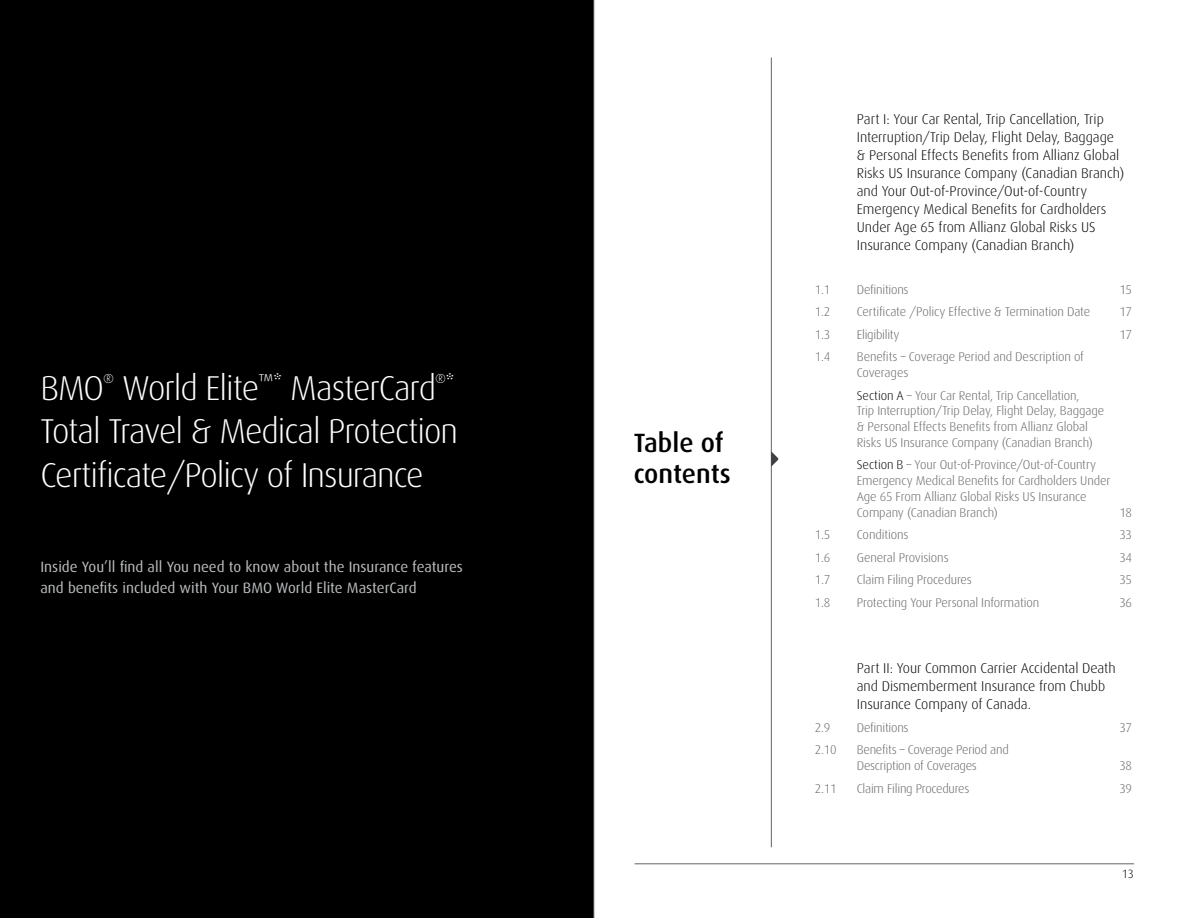
<style>
.page{position:relative;width:1188px;height:918px;background:#fff}
.page>*{position:absolute;margin:0;border:0;box-sizing:border-box;transform-origin:0 0}
.t1{font:300 34.5px/43.5px "Dax";letter-spacing:-.03em;color:#fff}
.t2{font:500 26.55px/31.8px "Dax";color:#000}
.t3{font:15px/21px "Dax";color:#bcbec0}
.t4{font:300 14.25px/18px "Dax";color:#000}
.t5{font:300 13.05px "Dax";color:#fff}
.t6{font:300 12.75px/15.8px "Dax";letter-spacing:-.01em;color:#636466}
.t7{font:300 12px "Dax";color:#000}
.s1{font-size:22.5px}
.s2{color:#000}
</style>
<div class="page">
<hr style="left:634px;top:864px;width:500px;height:1px;background:#636466">
<div style="left:0;top:0;width:594px;height:918px;background:#000"></div>
<hr style="left:771px;top:58px;width:1px;height:789px;background:#636466">
<svg style="left:771px;top:452px;width:7px;height:14px"></svg>
<h1 class="t1" style="left:40px;top:366px;width:65px">BMO</h1>
<p class="t5" style="left:103px;top:371px;width:12px">®</p>
<h1 class="t1" style="left:122px;top:366px;width:315px">World Elite<sup>™</sup><sup>*</sup> MasterCard</h1>
<p class="t5" style="left:435px;top:371px;width:21px">®<span class="s1">*</span></p>
<h1 class="t1" style="left:40px;top:410px;width:419px">Total Travel &amp; Medical Protection<br>Certificate/Policy of Insurance</h1>
<p class="t3" style="left:40px;top:556px;width:424px">Inside You’ll find all You need to know about the Insurance features and benefits included with Your BMO World Elite MasterCard</p>
<h2 class="t2" style="left:634px;top:427px;width:99px">Table of contents</h2>
<p class="t4" style="left:857px;top:111px;width:269px">Part I: Your Car Rental, Trip Cancellation, Trip Interruption/Trip Delay, Flight Delay, Baggage &amp; Personal Effects Benefits from Allianz Global Risks US Insurance Company (Canadian Branch) and Your Out-of-Province/Out-of-Country Emergency Medical Benefits for Cardholders Under Age 65 from Allianz Global Risks US Insurance Company (Canadian Branch)</p>
<p class="t6" style="left:815px;top:282px;width:17px">1.1</p>
<p class="t6" style="left:857px;top:282px;width:53px">Definitions</p>
<p class="t6" style="left:1119px;top:282px;width:14px">15</p>
<p class="t6" style="left:815px;top:304px;width:17px">1.2</p>
<p class="t6" style="left:857px;top:304px;width:235px">Certificate /Policy Effective &amp; Termination Date</p>
<p class="t6" style="left:1119px;top:304px;width:14px">17</p>
<p class="t6" style="left:815px;top:327px;width:17px">1.3</p>
<p class="t6" style="left:857px;top:327px;width:44px">Eligibility</p>
<p class="t6" style="left:1119px;top:327px;width:14px">17</p>
<p class="t6" style="left:815px;top:349px;width:17px">1.4</p>
<p class="t6" style="left:857px;top:349px;width:229px">Benefits – Coverage Period and Description of<br>Coverages</p>
<p class="t6" style="left:857px;top:388px;width:249px"><span class="s2">Section A</span> – Your Car Rental, Trip Cancellation,<br>Trip Interruption/Trip Delay, Flight Delay, Baggage &amp; Personal Effects Benefits from Allianz Global Risks US Insurance Company (Canadian Branch)</p>
<p class="t6" style="left:857px;top:457px;width:255px"><span class="s2">Section B</span> – Your Out-of-Province/Out-of-Country Emergency Medical Benefits for Cardholders Under Age 65 From Allianz Global Risks US Insurance Company (Canadian Branch)</p>
<p class="t6" style="left:1119px;top:505px;width:14px">18</p>
<p class="t6" style="left:815px;top:527px;width:17px">1.5</p>
<p class="t6" style="left:857px;top:527px;width:53px">Conditions</p>
<p class="t6" style="left:1119px;top:527px;width:14px">33</p>
<p class="t6" style="left:815px;top:550px;width:17px">1.6</p>
<p class="t6" style="left:857px;top:550px;width:93px">General Provisions</p>
<p class="t6" style="left:1119px;top:550px;width:14px">34</p>
<p class="t6" style="left:815px;top:572px;width:17px">1.7</p>
<p class="t6" style="left:857px;top:572px;width:117px">Claim Filing Procedures</p>
<p class="t6" style="left:1119px;top:572px;width:14px">35</p>
<p class="t6" style="left:815px;top:595px;width:17px">1.8</p>
<p class="t6" style="left:857px;top:595px;width:184px">Protecting Your Personal Information</p>
<p class="t6" style="left:1119px;top:595px;width:14px">36</p>
<p class="t4" style="left:857px;top:660px;width:260px">Part II: Your Common Carrier Accidental Death and Dismemberment Insurance from Chubb<br>Insurance Company of Canada.</p>
<p class="t6" style="left:815px;top:720px;width:17px">2.9</p>
<p class="t6" style="left:857px;top:720px;width:53px">Definitions</p>
<p class="t6" style="left:1119px;top:720px;width:14px">37</p>
<p class="t6" style="left:815px;top:742px;width:23px">2.10</p>
<p class="t6" style="left:857px;top:742px;width:153px">Benefits – Coverage Period and<br>Description of Coverages</p>
<p class="t6" style="left:1119px;top:758px;width:14px">38</p>
<p class="t6" style="left:815px;top:781px;width:23px">2.11</p>
<p class="t6" style="left:857px;top:781px;width:114px">Claim Filing Procedures</p>
<p class="t6" style="left:1119px;top:781px;width:14px">39</p>
<p class="t7" style="left:1122px;top:867px;width:14px">13</p>
</div>
